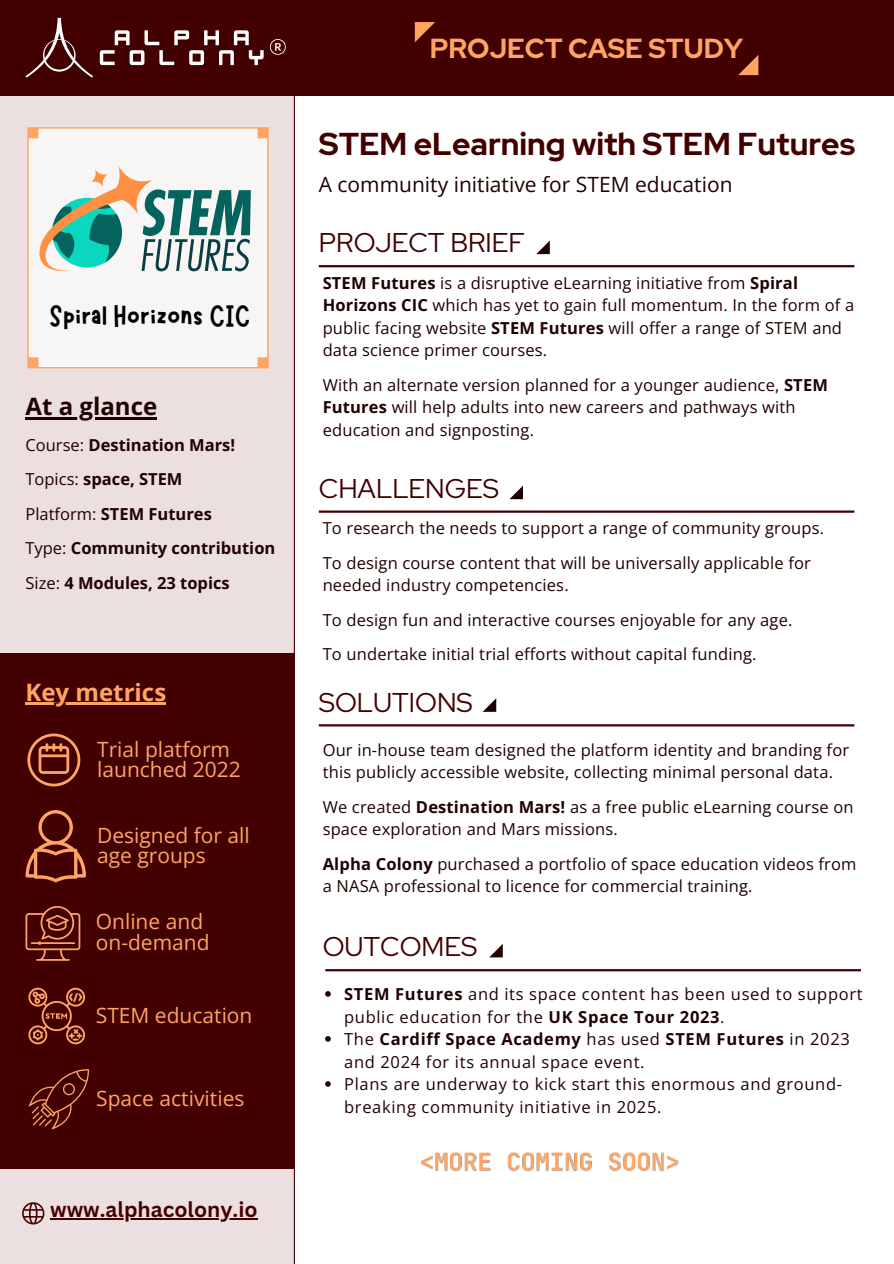
<style>
.page{position:relative;width:894px;height:1264px;background:#fff}
.page>*{position:absolute;margin:0;border:0;box-sizing:border-box;transform-origin:0 0}
.t1{font:700 31.5px "Red Hat Display";color:#430000}
.t2{font:31.5px "Marykate";color:#000}
.t3{font:700 27.45px "Red Hat Display";color:#ffa564}
.t4{font:27px "Red Hat Display";color:#430000}
.t5{font:700 24px "Open Sans";color:#ffa564}
.t6{font:700 24px "Open Sans";color:#200101}
.t7{font:21px/20.2px "Open Sans";color:#ffa564}
.t8{font:21px "Open Sans";color:#200101}
.t9{font:700 21px "Canva Sans";color:#430000}
.t10{font:16.5px/22.5px "Open Sans";letter-spacing:.01em;color:#200101}
.t11{font:16.5px/22.5px "Open Sans";letter-spacing:.04em;color:#200101}
.t12{font:700 16.5px "Open Sans";color:#200101}
.s1{font-weight:400}
.s2{font-weight:700}
</style>
<div class="page">
<div style="left:0;top:94px;width:294px;height:1169px;background:#ebdfdf"></div>
<div style="left:0;top:0;width:893px;height:95px;background:#430000"></div>
<svg style="left:100px;top:30px;width:163px;height:35px"></svg>
<svg style="left:26px;top:18px;width:67px;height:60px"></svg>
<hr style="left:319px;top:265px;width:535px;height:2px;background:#430000">
<div style="left:27px;top:127px;width:241px;height:241px;background:#f8f5f5"></div>
<div style="left:0;top:652px;width:295px;height:516px;background:#430000"></div>
<hr style="left:26px;top:417px;width:131px;height:2px;background:#200101">
<svg style="left:738px;top:55px;width:20px;height:20px"></svg>
<svg style="left:415px;top:22px;width:20px;height:20px"></svg>
<hr style="left:294px;top:95px;width:1px;height:1168px;background:#430000">
<svg style="left:536px;top:241px;width:13px;height:13px"></svg>
<svg style="left:26px;top:810px;width:60px;height:72px"></svg>
<svg style="left:27px;top:733px;width:53px;height:53px"></svg>
<svg style="left:22px;top:1202px;width:22px;height:22px"></svg>
<hr style="left:50px;top:1218px;width:207px;height:1px;background:#430000">
<svg style="left:270px;top:39px;width:15px;height:16px"></svg>
<svg style="left:28px;top:987px;width:57px;height:57px"></svg>
<svg style="left:29px;top:1069px;width:60px;height:60px"></svg>
<hr style="left:319px;top:510px;width:535px;height:3px;background:#430000">
<svg style="left:509px;top:485px;width:14px;height:14px"></svg>
<hr style="left:319px;top:724px;width:535px;height:2px;background:#430000">
<svg style="left:483px;top:698px;width:13px;height:13px"></svg>
<hr style="left:325px;top:969px;width:535px;height:2px;background:#430000">
<svg style="left:489px;top:944px;width:13px;height:13px"></svg>
<svg style="left:26px;top:906px;width:54px;height:54px"></svg>
<svg style="left:39px;top:182px;width:90px;height:89px;background:#8cc3b3"></svg>
<svg style="left:104px;top:165px;width:48px;height:49px;background:#f5c8a8"></svg>
<svg style="left:90px;top:169px;width:18px;height:18px"></svg>
<svg style="left:141px;top:189px;width:110px;height:82px;background:#88acab"></svg>
<hr style="left:26px;top:702px;width:140px;height:3px;background:#ffa564">
<svg style="left:325px;top:991px;width:5px;height:5px"></svg>
<svg style="left:325px;top:1036px;width:5px;height:5px"></svg>
<svg style="left:325px;top:1081px;width:5px;height:5px"></svg>
<img style="left:421px;top:1152px;width:258px;height:20px">
<p class="t2" style="left:50px;top:296px;width:202px">Spiral Horizons CIC</p>
<p class="t6" style="left:26px;top:389px;width:133px">At a glance</p>
<p class="t12" style="left:26px;top:433px;width:211px"><span class="s1">Course:</span> Destination Mars!</p>
<p class="t12" style="left:26px;top:467px;width:158px"><span class="s1">Topics:</span> space, STEM</p>
<p class="t12" style="left:26px;top:502px;width:188px"><span class="s1">Platform:</span> STEM Futures</p>
<h3 class="t12" style="left:26px;top:536px;width:251px"><span class="s1">Type:</span> Community contribution</h3>
<p class="t12" style="left:26px;top:571px;width:206px"><span class="s1">Size:</span> 4 Modules, 23 topics</p>
<h1 class="t5" style="left:26px;top:675px;width:142px">Key metrics</h1>
<p class="t7" style="left:97px;top:738px;width:145px">Trial platform launched 2022</p>
<p class="t7" style="left:97px;top:824px;width:154px">Designed for all age groups</p>
<h4 class="t7" style="left:96px;top:911px;width:109px">Online and</h4>
<p class="t7" style="left:96px;top:931px;width:115px">on-demand</p>
<p class="t7" style="left:96px;top:1004px;width:158px">STEM education</p>
<h4 class="t7" style="left:96px;top:1087px;width:150px">Space activities</h4>
<p class="t9" style="left:50px;top:1194px;width:209px">www.alphacolony.io</p>
<p class="t3" style="left:430px;top:30px;width:315px">PROJECT CASE STUDY</p>
<p class="t1" style="left:319px;top:123px;width:537px">STEM eLearning with STEM Futures</p>
<p class="t8" style="left:319px;top:169px;width:415px">A community initiative for STEM education</p>
<p class="t4" style="left:319px;top:225px;width:207px">PROJECT BRIEF</p>
<p class="t10" style="left:322px;top:271px;width:533px"><span class="s2">STEM Futures</span> is a disruptive eLearning initiative from <span class="s2">Spiral Horizons CIC</span> which has yet to gain full momentum. In the form of a public facing website <span class="s2">STEM Futures</span> will offer a range of STEM and data science primer courses.</p>
<h4 class="t10" style="left:322px;top:373px;width:506px">With an alternate version planned for a younger audience, <span class="s2">STEM<br>Futures</span> will help adults into new careers and pathways with education and signposting.</h4>
<h2 class="t4" style="left:319px;top:470px;width:182px">CHALLENGES</h2>
<p class="t10" style="left:322px;top:516px;width:503px">To research the needs to support a range of community groups.</p>
<p class="t10" style="left:322px;top:551px;width:489px">To design course content that will be universally applicable for needed industry competencies.</p>
<p class="t10" style="left:322px;top:608px;width:471px">To design fun and interactive courses enjoyable for any age.</p>
<h4 class="t10" style="left:322px;top:642px;width:435px">To undertake initial trial efforts without capital funding.</h4>
<p class="t4" style="left:319px;top:684px;width:155px">SOLUTIONS</p>
<p class="t10" style="left:322px;top:738px;width:528px">Our in-house team designed the platform identity and branding for this publicly accessible website, collecting minimal personal data.</p>
<p class="t10" style="left:322px;top:795px;width:532px">We created <span class="s2">Destination Mars!</span> as a free public eLearning course on space exploration and Mars missions.</p>
<p class="t10" style="left:322px;top:852px;width:535px"><span class="s2">Alpha Colony</span> purchased a portfolio of space education videos from a NASA professional to licence for commercial training.</p>
<p class="t4" style="left:322px;top:929px;width:156px">OUTCOMES</p>
<p class="t11" style="left:344px;top:982px;width:520px"><span class="s2">STEM Futures</span> and its space content has been used to support public education for the <span class="s2">UK Space Tour 2023</span>.</p>
<p class="t11" style="left:344px;top:1027px;width:507px">The <span class="s2">Cardiff Space Academy</span> has used <span class="s2">STEM Futures</span> in 2023 and 2024 for its annual space event.</p>
<p class="t11" style="left:344px;top:1072px;width:499px">Plans are underway to kick start this enormous and ground&shy;breaking community initiative in 2025.</p>
</div>
